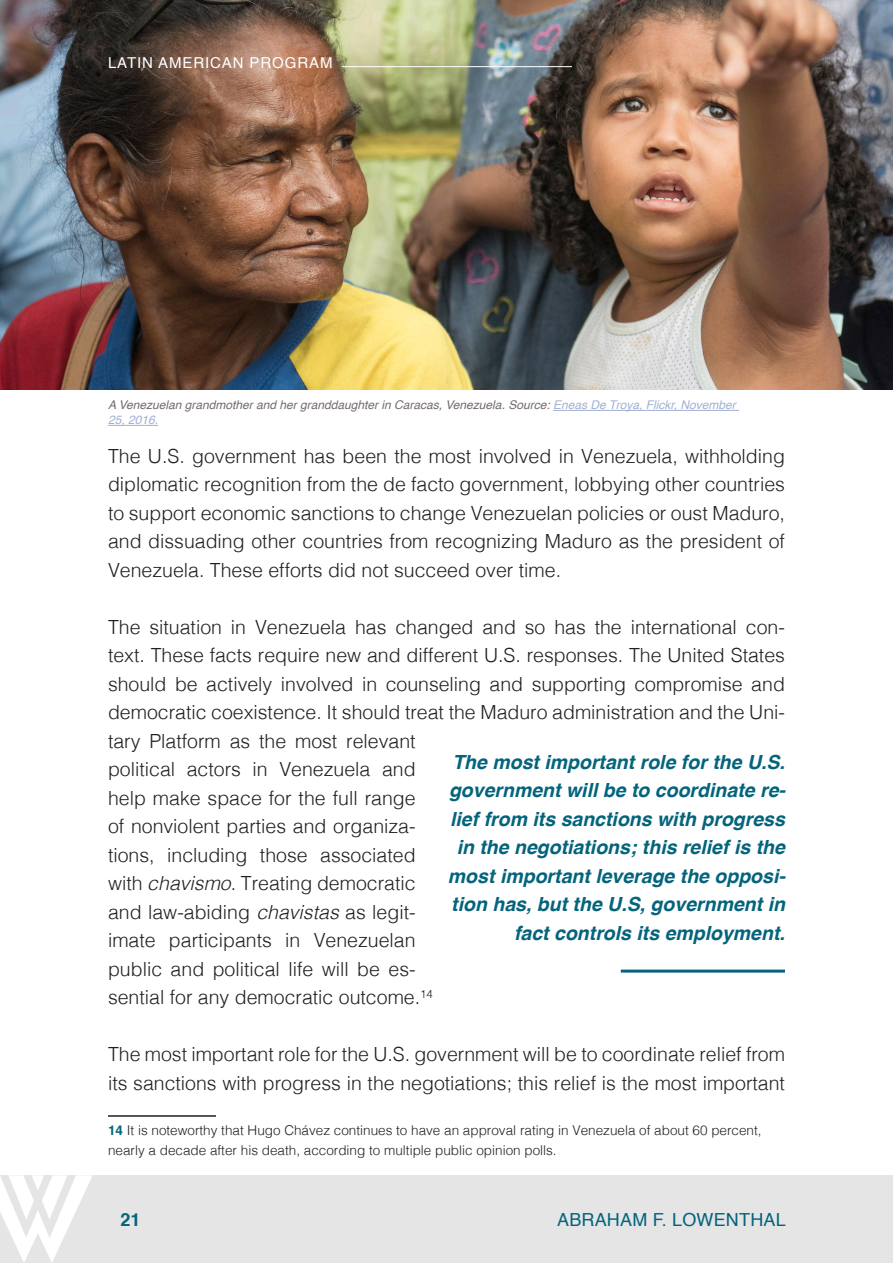
<style>
.page{position:relative;width:893px;height:1263px;background:#fff}
.page>*{position:absolute;margin:0;border:0;box-sizing:border-box;transform-origin:0 0}
.t1{font:300 19.5px/28.5px "Helvetica";color:#231f20}
.t2{font:italic 700 19.5px/28.5px "Helvetica";color:#04647c;text-align:right}
.t3{font:18px "Helvetica";letter-spacing:.01em;color:#04647c}
.t4{font:700 18px "Helvetica";color:#04647c}
.t5{font:15px "Helvetica";letter-spacing:.06em;color:#fff}
.t6{font:300 13.5px/19.5px "Helvetica";color:#231f20}
.t7{font:italic 12px/15px "Helvetica";color:#746c6a}
.s1{color:#a1b0d4}
.s2{font-style:italic}
.s3{font-weight:700;color:#04647c}
</style>
<div class="page">
<img style="left:0;top:0;width:893px;height:389px">
<div style="left:0;top:1176px;width:893px;height:87px;background:#e5e5e5"></div>
<img style="left:0;top:1176px;width:92px;height:86px">
<hr style="left:108px;top:1115px;width:108px;height:2px;background:#231f20">
<hr style="left:553px;top:410px;width:186px;height:1px;background:#a1b0d4">
<hr style="left:108px;top:425px;width:50px;height:1px;background:#a1b0d4">
<hr style="left:621px;top:969px;width:164px;height:3px;background:#04647c">
<hr style="left:342px;top:66px;width:230px;height:1px;background:#fff">
<p class="t5" style="left:108px;top:51px;width:226px">LATIN AMERICAN PROGRAM</p>
<p class="t7" style="left:108px;top:398px;width:629px">A Venezuelan grandmother and her granddaughter in Caracas, Venezuela. Source: <span class="s1">Eneas De Troya, Flickr, November<br>25, 2016.</span></p>
<p class="t1" style="left:108px;top:440px;width:678px;text-align:justify">The U.S. government has been the most involved in Venezuela, withholding diplomatic recognition from the de facto government, lobbying other countries to support economic sanctions to change Venezuelan policies or oust Maduro, and dissuading other countries from recognizing Maduro as the president of Venezuela. These efforts did not succeed over time.</p>
<p class="t1" style="left:108px;top:611px;width:678px">The situation in Venezuela has changed and so has the international con&shy;text. These facts require new and different U.S. responses. The United States should be actively involved in counseling and supporting compromise and democratic coexistence. It should treat the Maduro administration and the Uni&shy;tary Platform as the most relevant<br>political actors in Venezuela and<br>help make space for the full range<br>of nonviolent parties and organiza-<br>tions, including those associated<br>with <span class="s2">chavismo</span>. Treating democratic<br>and law-abiding <span class="s2">chavistas</span> as legit-<br>imate participants in Venezuelan<br>public and political life will be es-<br>sential for any democratic outcome.<sup>14</sup></p>
<p class="t1" style="left:108px;top:1039px;width:678px">The most important role for the U.S. government will be to coordinate relief from its sanctions with progress in the negotiations; this relief is the most important</p>
<p class="t6" style="left:108px;top:1120px;width:655px"><span class="s3">14</span> It is noteworthy that Hugo Chávez continues to have an approval rating in Venezuela of about 60 percent, nearly a decade after his death, according to multiple public opinion polls.</p>
<p class="t2" style="left:448px;top:748px;width:339px">The most important role for the U.S. government will be to coordinate re&shy;lief from its sanctions with progress in the negotiations; this relief is the most important leverage the opposi&shy;tion has, but the U.S, government in fact controls its employment.</p>
<p class="t4" style="left:120px;top:1205px;width:22px">21</p>
<p class="t3" style="left:557px;top:1206px;width:230px">ABRAHAM F. LOWENTHAL</p>
</div>
